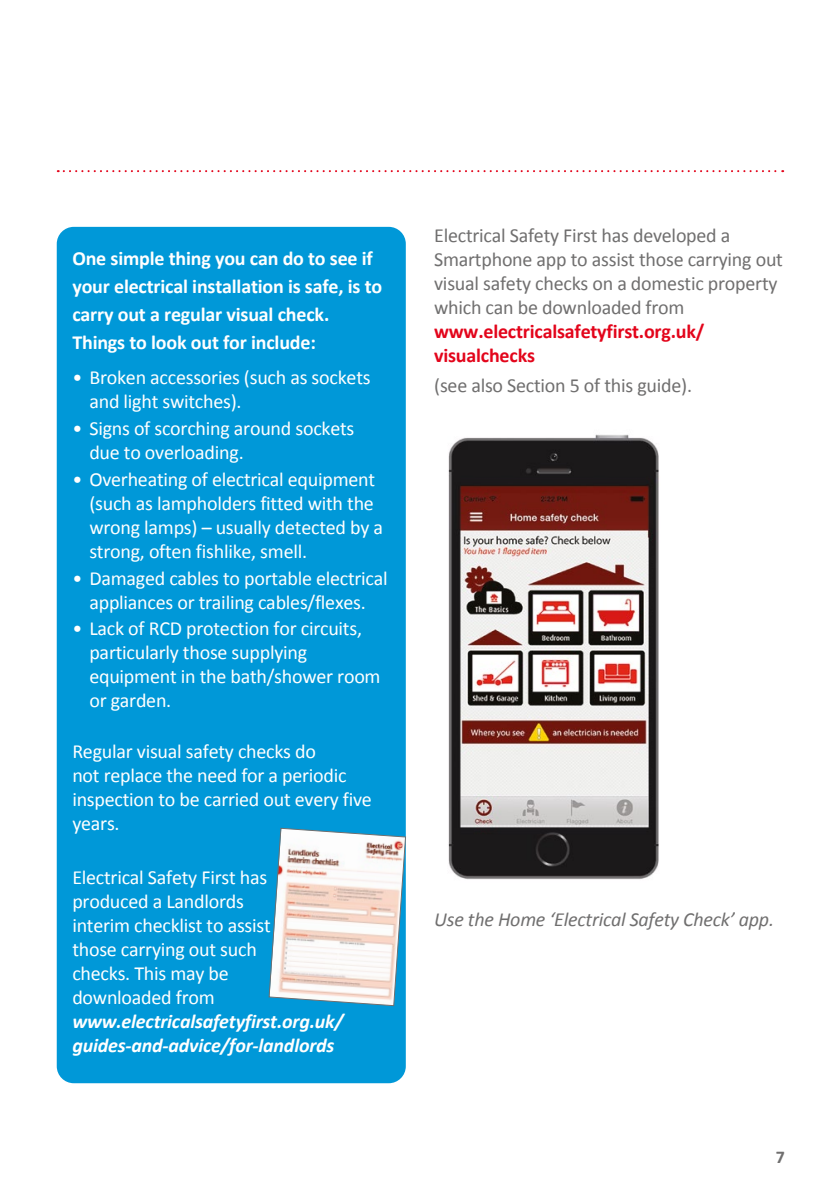
<style>
.page{position:relative;width:840px;height:1191px;background:#fff}
.page>*{position:absolute;margin:0;border:0;box-sizing:border-box;transform-origin:0 0}
.t1{font:20px/24px "Calibri";letter-spacing:-.01em;color:#fff}
.t2{font:20px/24px "Calibri";letter-spacing:-.01em;color:#706f6f}
.t3{font:700 20px/28px "Calibri";letter-spacing:-.01em;color:#fff}
.t4{font:italic 700 20px/24px "Calibri";letter-spacing:-.01em;color:#fff}
.t5{font:700 20px/24px "Calibri";letter-spacing:-.01em;color:#e3051b}
.t6{font:italic 20px "Calibri";letter-spacing:-.01em;color:#706f6f}
.t7{font:700 18px "Calibri";color:#706f6f}
</style>
<div class="page">
<svg style="left:58px;top:170px;width:724px;height:2px"></svg>
<img style="left:448px;top:434px;width:211px;height:446px">
<div style="left:57px;top:227px;width:348px;height:856px;background:#0098d8;border-radius:17px"></div>
<svg style="left:268px;top:827px;width:138px;height:179px;background:#d0d9dd"></svg>
<p class="t3" style="left:72px;top:243px;width:311px">One simple thing you can do to see if your electrical installation is safe, is to carry out a regular visual check.<br>Things to look out for include:</p>
<p class="t1" style="left:89px;top:364px;width:282px;text-indent:-17px">• Broken accessories (such as sockets and light switches).</p>
<p class="t1" style="left:89px;top:415px;width:266px;text-indent:-17px">• Signs of scorching around sockets due to overloading.</p>
<p class="t1" style="left:89px;top:466px;width:295px;text-indent:-17px">• Overheating of electrical equipment (such as lampholders fitted with the wrong lamps) – usually detected by a strong, often fishlike, smell.</p>
<p class="t1" style="left:72px;top:565px;width:317px;text-align:center">• Damaged cables to portable electrical appliances or trailing cables/flexes.</p>
<p class="t1" style="left:89px;top:616px;width:292px;text-indent:-17px">• Lack of RCD protection for circuits, particularly those supplying equipment in the bath/shower room or garden.</p>
<p class="t1" style="left:72px;top:738px;width:301px">Regular visual safety checks do<br>not replace the need for a periodic inspection to be carried out every five years.</p>
<p class="t1" style="left:72px;top:864px;width:200px">Electrical Safety First has produced a Landlords interim checklist to assist those carrying out such checks. This may be downloaded from</p>
<p class="t4" style="left:72px;top:1008px;width:272px">www.electricalsafetyfirst.org.uk/ guides-and-advice/for-landlords</p>
<p class="t2" style="left:434px;top:222px;width:350px">Electrical Safety First has developed a Smartphone app to assist those carrying out visual safety checks on a domestic property which can be downloaded from</p>
<p class="t5" style="left:434px;top:318px;width:272px">www.electricalsafetyfirst.org.uk/ visualchecks</p>
<p class="t2" style="left:434px;top:372px;width:259px">(see also Section 5 of this guide).</p>
<p class="t6" style="left:434px;top:906px;width:341px">Use the Home ‘Electrical Safety Check’ app.</p>
<p class="t7" style="left:775px;top:1146px;width:11px">7</p>
</div>
